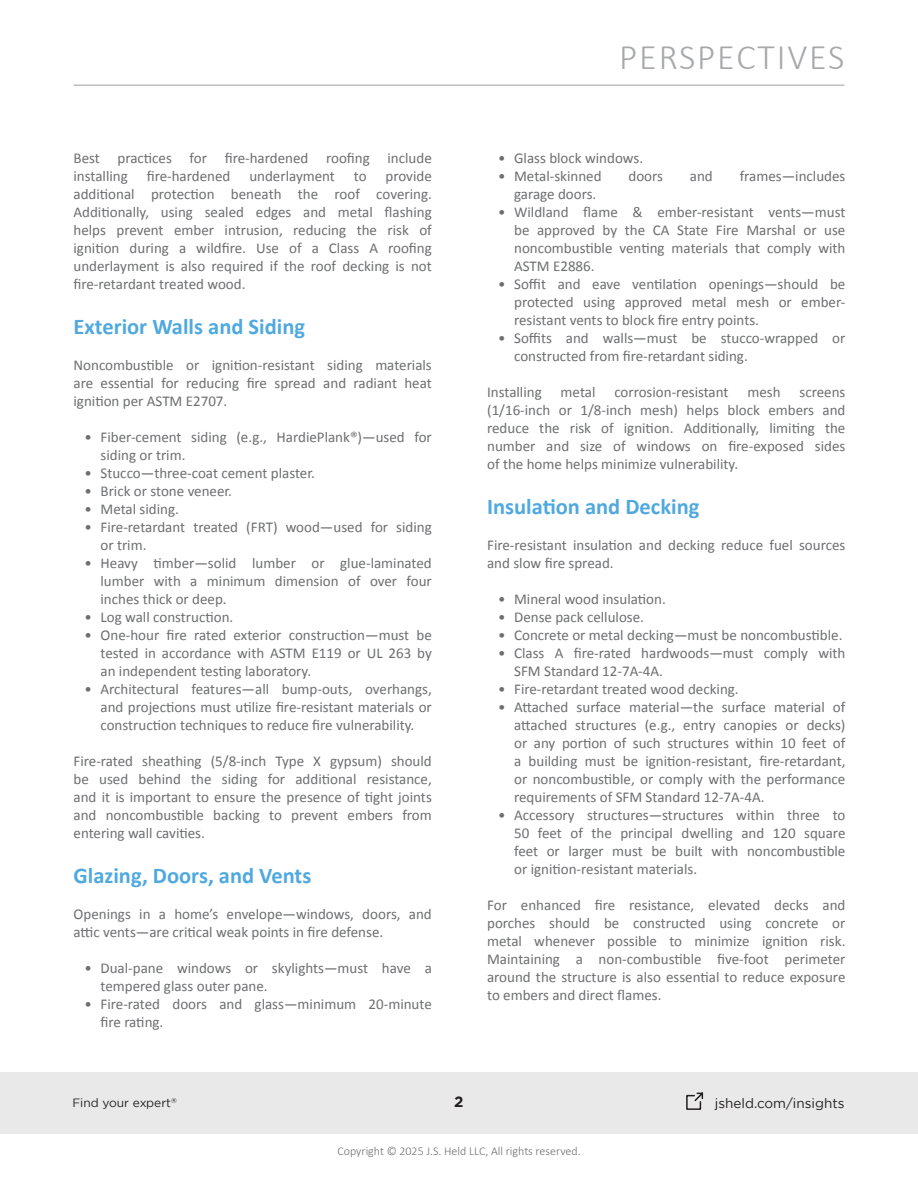
<style>
.page{position:relative;width:918px;height:1188px;background:#fff}
.page>*{position:absolute;margin:0;border:0;box-sizing:border-box;transform-origin:0 0}
.t1{font:300 36px "Calibri";letter-spacing:.05em;color:#a6a8aa}
.Subtitles{font:700 22.5px "Calibri";color:#4fa9df}
.Text_Styles{font:15px/18px "Calibri";color:#6d6e70;text-align:justify}
.t2{font:700 15px "Gotham";color:#231f20}
.t3{font:13.5px "Gotham";color:#231f20}
.t4{font:300 12px "Calibri";color:#6d6e70}
.t5{font:12px "Gotham";color:#241f21}
.t6{font:7.05px "Gotham";color:#241f21}
</style>
<div class="page">
<div style="left:0;top:1072px;width:918px;height:62px;background:#e9e9e9"></div>
<hr style="left:74px;top:85px;width:770px;height:1px;background:#a6a8ab">
<svg style="left:686px;top:1092px;width:18px;height:18px"></svg>
<p class="Text_Styles" style="left:74px;top:148px;width:360px">Best practices for fire-hardened roofing include installing</p>
<p class="Text_Styles" style="left:147px;top:166px;width:85px">fire-hardened</p>
<p class="Text_Styles" style="left:249px;top:166px;width:87px">underlayment</p>
<p class="Text_Styles" style="left:354px;top:166px;width:14px">to</p>
<p class="Text_Styles" style="left:74px;top:166px;width:360px;text-indent:312px">provide additional protection beneath the roof covering.<br>Additionally, using sealed edges and metal flashing helps prevent ember intrusion, reducing the risk of ignition during a wildfire. Use of a Class A roofing underlayment is also required if the roof decking is not fire-retardant treated wood.</p>
<p class="Subtitles" style="left:74px;top:312px;width:233px">Exterior Walls and Siding</p>
<p class="Text_Styles" style="left:74px;top:355px;width:360px">Noncombustible or ignition-resistant siding materials are essential for reducing fire spread and radiant heat ignition per ASTM E2707.</p>
<p class="Text_Styles" style="left:101px;top:427px;width:333px;text-indent:-16px">• Fiber-cement siding (e.g., HardiePlank®)—used for siding or trim.</p>
<p class="Text_Styles" style="left:85px;top:463px;width:232px">• Stucco—three-coat cement plaster.</p>
<p class="Text_Styles" style="left:85px;top:481px;width:149px">• Brick or stone veneer.</p>
<p class="Text_Styles" style="left:85px;top:499px;width:96px">• Metal siding.</p>
<p class="Text_Styles" style="left:101px;top:517px;width:333px;text-indent:-16px">• Fire-retardant treated (FRT) wood—used for siding or trim.</p>
<p class="Text_Styles" style="left:101px;top:553px;width:333px;text-indent:-16px">• Heavy timber—solid lumber or glue-laminated lumber with a minimum dimension of over four inches thick or deep.</p>
<p class="Text_Styles" style="left:85px;top:607px;width:150px">• Log wall construction.</p>
<p class="Text_Styles" style="left:101px;top:625px;width:333px;text-indent:-16px">• One-hour fire rated exterior construction—must be tested in accordance with ASTM E119 or UL 263 by an independent testing laboratory.</p>
<p class="Text_Styles" style="left:101px;top:679px;width:333px;text-indent:-16px">• Architectural features—all bump-outs, overhangs, and projections must utilize fire-resistant materials or construction techniques to reduce fire vulnerability.</p>
<p class="Text_Styles" style="left:74px;top:751px;width:360px">Fire-rated sheathing (5/8-inch Type X gypsum) should be used behind the siding for additional resistance, and it is important to ensure the presence of tight joints and noncombustible backing to prevent embers from entering wall cavities.</p>
<p class="Subtitles" style="left:74px;top:861px;width:239px">Glazing, Doors, and Vents</p>
<p class="Text_Styles" style="left:74px;top:904px;width:360px">Openings in a home’s envelope—windows, doors, and attic vents—are critical weak points in fire defense.</p>
<p class="Text_Styles" style="left:101px;top:958px;width:333px;text-indent:-16px">• Dual-pane windows or skylights—must have a tempered glass outer pane.</p>
<p class="Text_Styles" style="left:101px;top:994px;width:333px;text-indent:-16px">• Fire-rated doors and glass—minimum 20-minute fire rating.</p>
<h1 class="t1" style="left:619px;top:35px;width:227px">PERSPECTIVES</h1>
<p class="Text_Styles" style="left:498px;top:148px;width:146px">• Glass block windows.</p>
<p class="Text_Styles" style="left:498px;top:166px;width:105px">• Metal-skinned</p>
<p class="Text_Styles" style="left:628px;top:166px;width:36px">doors</p>
<p class="Text_Styles" style="left:690px;top:166px;width:24px">and</p>
<p class="Text_Styles" style="left:740px;top:166px;width:107px">frames—includes</p>
<p class="Text_Styles" style="left:514px;top:184px;width:84px">garage doors.</p>
<p class="Text_Styles" style="left:514px;top:202px;width:333px;text-indent:-16px">• Wildland flame &amp; ember-resistant vents—must be approved by the CA State Fire Marshal or use noncombustible venting materials that comply with ASTM E2886.</p>
<p class="Text_Styles" style="left:514px;top:274px;width:333px;text-indent:-16px">• Soffit and eave ventilation openings—should be protected using approved metal mesh or ember&shy;resistant vents to block fire entry points.</p>
<p class="Text_Styles" style="left:514px;top:328px;width:333px;text-indent:-16px">• Soffits and walls—must be stucco-wrapped or constructed from fire-retardant siding.</p>
<p class="Text_Styles" style="left:487px;top:382px;width:56px">Installing</p>
<p class="Text_Styles" style="left:561px;top:382px;width:36px">metal</p>
<p class="Text_Styles" style="left:614px;top:382px;width:116px">corrosion-resistant</p>
<p class="Text_Styles" style="left:747px;top:382px;width:35px">mesh</p>
<p class="Text_Styles" style="left:487px;top:382px;width:360px;text-indent:312px">screens (1/16-inch or 1/8-inch mesh) helps block embers and reduce the risk of ignition. Additionally, limiting the number and size of windows on fire-exposed sides of the home helps minimize vulnerability.</p>
<p class="Subtitles" style="left:487px;top:492px;width:214px">Insulation and Decking</p>
<p class="Text_Styles" style="left:487px;top:535px;width:360px">Fire-resistant insulation and decking reduce fuel sources and slow fire spread.</p>
<p class="Text_Styles" style="left:498px;top:589px;width:169px">• Mineral wood insulation.</p>
<p class="Text_Styles" style="left:498px;top:607px;width:147px">• Dense pack cellulose.</p>
<p class="Text_Styles" style="left:498px;top:625px;width:346px">• Concrete or metal decking—must be noncombustible.</p>
<p class="Text_Styles" style="left:514px;top:643px;width:333px;text-indent:-16px">• Class A fire-rated hardwoods—must comply with<br>SFM Standard 12-7A-4A.</p>
<p class="Text_Styles" style="left:498px;top:679px;width:242px">• Fire-retardant treated wood decking.</p>
<p class="Text_Styles" style="left:514px;top:697px;width:333px;text-indent:-16px">• Attached surface material—the surface material of attached structures (e.g., entry canopies or decks) or any portion of such structures within 10 feet of a building must be ignition-resistant, fire-retardant, or noncombustible, or comply with the performance requirements of SFM Standard 12-7A-4A.</p>
<p class="Text_Styles" style="left:514px;top:805px;width:333px;text-indent:-16px">• Accessory structures—structures within three to 50 feet of the principal dwelling and 120 square feet or larger must be built with noncombustible or ignition-resistant materials.</p>
<p class="Text_Styles" style="left:487px;top:895px;width:360px">For enhanced fire resistance, elevated decks and porches should be constructed using concrete or metal whenever possible to minimize ignition risk.<br>Maintaining a non-combustible five-foot perimeter around the structure is also essential to reduce exposure to embers and direct flames.</p>
<p class="t5" style="left:72px;top:1096px;width:100px">Find your expert</p>
<p class="t2" style="left:454px;top:1093px;width:11px">2</p>
<p class="t3" style="left:715px;top:1095px;width:131px">jsheld.com/insights</p>
<p class="t6" style="left:171px;top:1096px;width:7px">®</p>
<p class="t4" style="left:337px;top:1144px;width:245px">Copyright © 2025 J.S. Held LLC, All rights reserved.</p>
</div>
